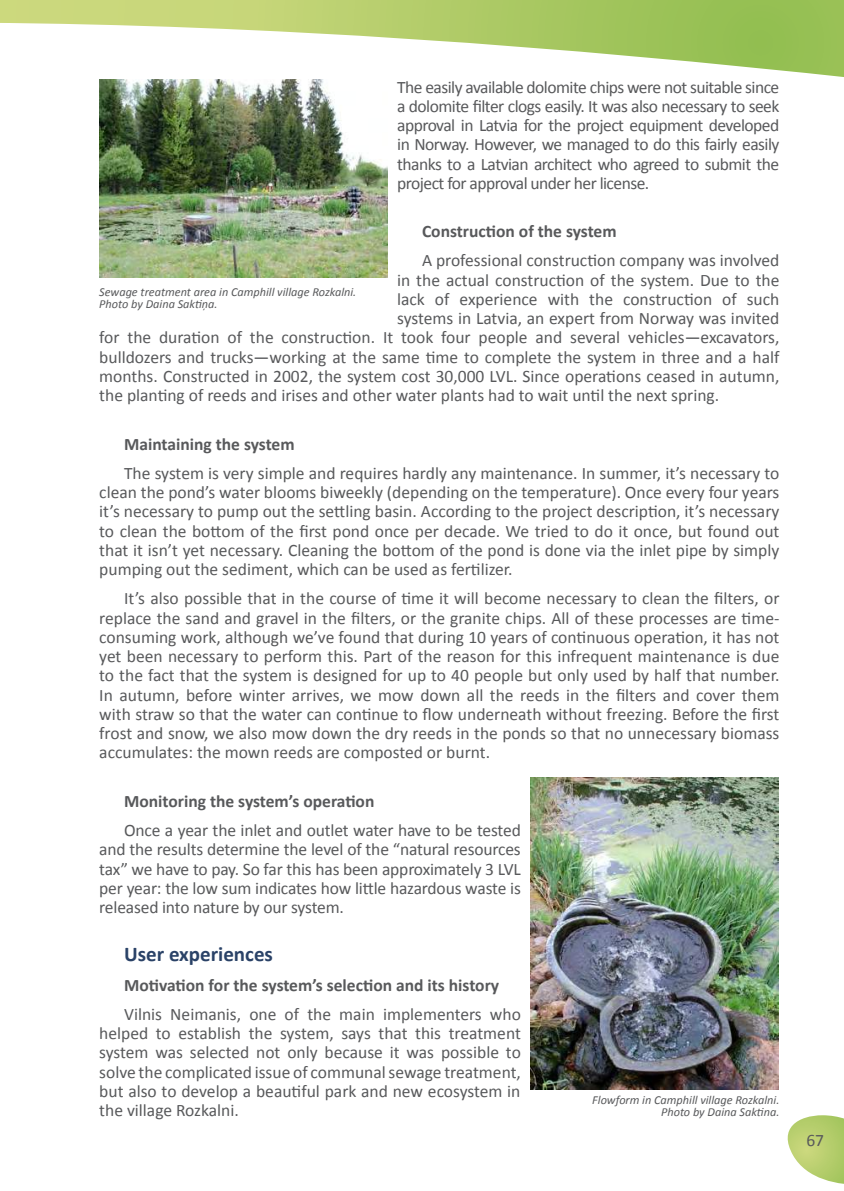
<style>
.page{position:relative;width:844px;height:1191px;background:#fff}
.page>*{position:absolute;margin:0;border:0;box-sizing:border-box;transform-origin:0 0}
.t1{font:700 21px "Calibri";color:#2a4267}
.t2{font:17.5px/19.2px "Calibri";color:#58595b;text-align:justify}
.t3{font:700 17.5px "Calibri";color:#58595b}
.t4{font:italic 12.25px/12.2px "Calibri";color:#58595b;text-align:right}
</style>
<div class="page">
<svg style="left:0;top:0;width:843px;height:77px"></svg>
<svg style="left:787px;top:1115px;width:56px;height:69px"></svg>
<img style="left:530px;top:778px;width:248px;height:311px">
<img style="left:99px;top:79px;width:288px;height:199px">
<p class="t2" style="left:397px;top:77px;width:383px">The easily available dolomite chips were not suitable since a dolomite filter clogs easily. It was also necessary to seek approval in Latvia for the project equipment developed in Norway. However, we managed to do this fairly easily thanks to a Latvian architect who agreed to submit the project for approval under her license.</p>
<p class="t3" style="left:422px;top:220px;width:196px">Construction of the system</p>
<p class="t2" style="left:422px;top:251px;width:359px">A professional construction company was involved</p>
<p class="t2" style="left:397px;top:270px;width:383px">in the actual construction of the system. Due to the</p>
<p class="t2" style="left:397px;top:289px;width:383px">lack of experience with the construction of such</p>
<p class="t2" style="left:397px;top:309px;width:383px">systems in Latvia, an expert from Norway was invited</p>
<p class="t2" style="left:99px;top:328px;width:681px">for the duration of the construction. It took four people and several vehicles—excavators,</p>
<p class="t2" style="left:99px;top:347px;width:681px">bulldozers and trucks—working at the same time to complete the system in three and a half</p>
<p class="t2" style="left:99px;top:366px;width:681px">months. Constructed in 2002, the system cost 30,000 LVL. Since operations ceased in autumn,</p>
<p class="t2" style="left:99px;top:386px;width:621px">the planting of reeds and irises and other water plants had to wait until the next spring.</p>
<p class="t3" style="left:124px;top:433px;width:172px">Maintaining the system</p>
<p class="t2" style="left:99px;top:463px;width:681px;text-indent:25px">The system is very simple and requires hardly any maintenance. In summer, it’s necessary to clean the pond’s water blooms biweekly (depending on the temperature). Once every four years it’s necessary to pump out the settling basin. According to the project description, it’s necessary to clean the bottom of the first pond once per decade. We tried to do it once, but found out that it isn’t yet necessary. Cleaning the bottom of the pond is done via the inlet pipe by simply pumping out the sediment, which can be used as fertilizer.</p>
<p class="t2" style="left:99px;top:589px;width:681px;text-indent:25px">It’s also possible that in the course of time it will become necessary to clean the filters, or replace the sand and gravel in the filters, or the granite chips. All of these processes are time&shy;consuming work, although we’ve found that during 10 years of continuous operation, it has not yet been necessary to perform this. Part of the reason for this infrequent maintenance is due to the fact that the system is designed for up to 40 people but only used by half that number.<br>In autumn, before winter arrives, we mow down all the reeds in the filters and cover them with straw so that the water can continue to flow underneath without freezing. Before the first frost and snow, we also mow down the dry reeds in the ponds so that no unnecessary biomass accumulates: the mown reeds are composted or burnt.</p>
<p class="t3" style="left:124px;top:790px;width:252px">Monitoring the system’s operation</p>
<p class="t2" style="left:99px;top:820px;width:423px;text-indent:25px">Once a year the inlet and outlet water have to be tested and the results determine the level of the “natural resources tax” we have to pay. So far this has been approximately 3 LVL per year: the low sum indicates how little hazardous waste is released into nature by our system.</p>
<p class="t1" style="left:124px;top:941px;width:150px">User experiences</p>
<p class="t3" style="left:124px;top:973px;width:376px">Motivation for the system’s selection and its history</p>
<p class="t2" style="left:99px;top:1004px;width:423px;text-indent:25px">Vilnis Neimanis, one of the main implementers who helped to establish the system, says that this treatment system was selected not only because it was possible to solve the complicated issue of communal sewage treatment, but also to develop a beautiful park and new ecosystem in the village Rozkalni.</p>
<p class="t4" style="left:99px;top:285px;width:258px;text-align:left">Sewage treatment area in Camphill village Rozkalni.<br>Photo by Daina Saktiņa.</p>
<p class="t4" style="left:592px;top:1093px;width:188px">Flowform in Camphill village Rozkalni.<br>Photo by Daina Saktina.</p>
<p class="t2" style="left:806px;top:1130px;width:19px">67</p>
</div>
